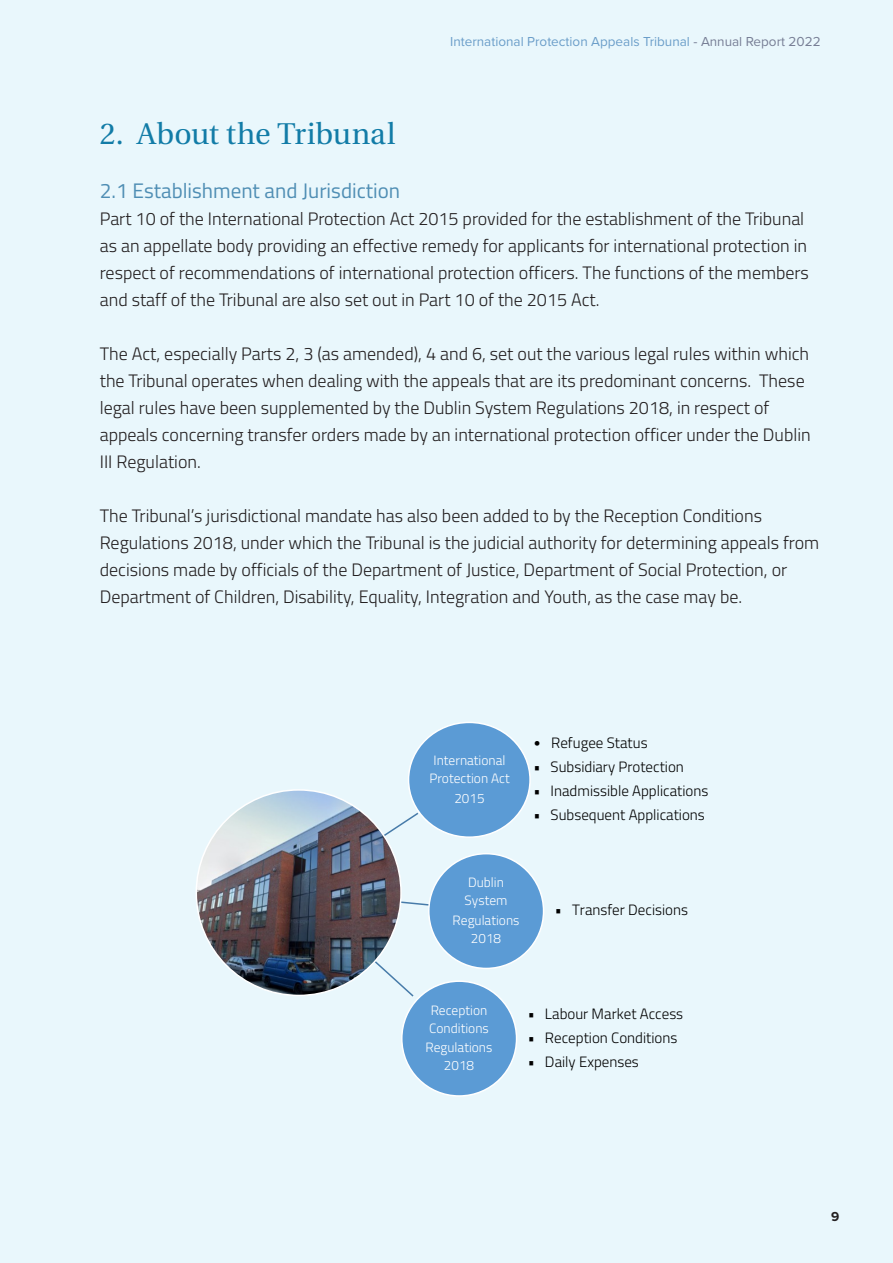
<style>
.page{position:relative;width:893px;height:1263px;background:#e9f7fc}
.page>*{position:absolute;margin:0;border:0;box-sizing:border-box;transform-origin:0 0}
.Headline_2__Left_Ali{font:30px "Heuristica";letter-spacing:-.005em;color:#127ca7}
.t1{font:21px "Titillium Web";color:#4f8eb4}
.t2{font:300 18px/27px "Titillium Web";color:#231f20}
.t3{font:300 15px "Titillium Web";color:#000}
.t4{font:300 13.5px/18px "Titillium Web";color:#fff;text-align:center}
.t5{font:13.5px "Proxima Nova";color:#6b9ec9}
.t6{font:700 13.5px "Proxima Nova";color:#231f20}
.s1{color:#777e95}
.s2{font-family:"Calibri";font-weight:400}
</style>
<div class="page">
<svg style="left:368px;top:955px;width:46px;height:42px"></svg>
<svg style="left:402px;top:901px;width:26px;height:5px"></svg>
<svg style="left:368px;top:811px;width:52px;height:36px"></svg>
<img style="left:196px;top:790px;width:205px;height:205px;border-radius:103px">
<div style="left:409px;top:722px;width:121px;height:115px;background:#5b9bd5;border-radius:50%"></div>
<div style="left:408px;top:722px;width:123px;height:116px;border:2px solid #fff;border-radius:50%"></div>
<div style="left:429px;top:854px;width:115px;height:114px;background:#5b9bd5;border-radius:50%"></div>
<div style="left:428px;top:853px;width:116px;height:116px;border:2px solid #fff;border-radius:50%"></div>
<div style="left:402px;top:981px;width:115px;height:115px;background:#5b9bd5;border-radius:50%"></div>
<div style="left:401px;top:980px;width:116px;height:117px;border:2px solid #fff;border-radius:50%"></div>
<p class="t5" style="left:450px;top:31px;width:372px">International Protection Appeals Tribunal <span class="s1">- Annual Report 2022</span></p>
<p class="Headline_2__Left_Ali" style="left:100px;top:111px;width:297px">2. About the Tribunal</p>
<h2 class="t1" style="left:100px;top:175px;width:302px">2.1 Establishment and Jurisdiction</h2>
<h2 class="t2" style="left:100px;top:204px;width:711px">Part 10 of the International Protection Act 2015 provided for the establishment of the Tribunal as an appellate body providing an effective remedy for applicants for international protection in respect of recommendations of international protection officers. The functions of the members and staff of the Tribunal are also set out in Part 10 of the 2015 Act.</h2>
<h2 class="t2" style="left:100px;top:339px;width:712px">The Act, especially Parts 2, 3 (as amended), 4 and 6, set out the various legal rules within which the Tribunal operates when dealing with the appeals that are its predominant concerns. These legal rules have been supplemented by the Dublin System Regulations 2018, in respect of appeals concerning transfer orders made by an international protection officer under the Dublin III Regulation.</h2>
<h2 class="t2" style="left:100px;top:501px;width:721px">The Tribunal’s jurisdictional mandate has also been added to by the Reception Conditions Regulations 2018, under which the Tribunal is the judicial authority for determining appeals from decisions made by officials of the Department of Justice, Department of Social Protection, or Department of Children, Disability, Equality, Integration and Youth, as the case may be.</h2>
<p class="t4" style="left:429px;top:751px;width:82px">International<br>Protection Act</p>
<p class="t4" style="left:454px;top:788px;width:32px">2015</p>
<p class="t3" style="left:534px;top:732px;width:116px"><span class="s2">•</span> Refugee Status</p>
<p class="t3" style="left:534px;top:756px;width:152px">• Subsidiary Protection</p>
<p class="t3" style="left:534px;top:780px;width:176px">• Inadmissible Applications</p>
<p class="t3" style="left:534px;top:804px;width:173px">• Subsequent Applications</p>
<p class="t4" style="left:465px;top:873px;width:44px;text-align:left">Dublin<br>System</p>
<p class="t4" style="left:453px;top:910px;width:68px">Regulations<br>2018</p>
<p class="t3" style="left:555px;top:899px;width:135px">• Transfer Decisions</p>
<p class="t4" style="left:429px;top:1000px;width:61px;text-align:left">Reception<br>Conditions</p>
<p class="t4" style="left:426px;top:1038px;width:68px">Regulations<br>2018</p>
<p class="t3" style="left:528px;top:1002px;width:157px">• Labour Market Access</p>
<p class="t3" style="left:528px;top:1026px;width:151px">• Reception Conditions</p>
<p class="t3" style="left:528px;top:1050px;width:113px">• Daily Expenses</p>
<p class="t6" style="left:831px;top:1206px;width:10px">9</p>
</div>
